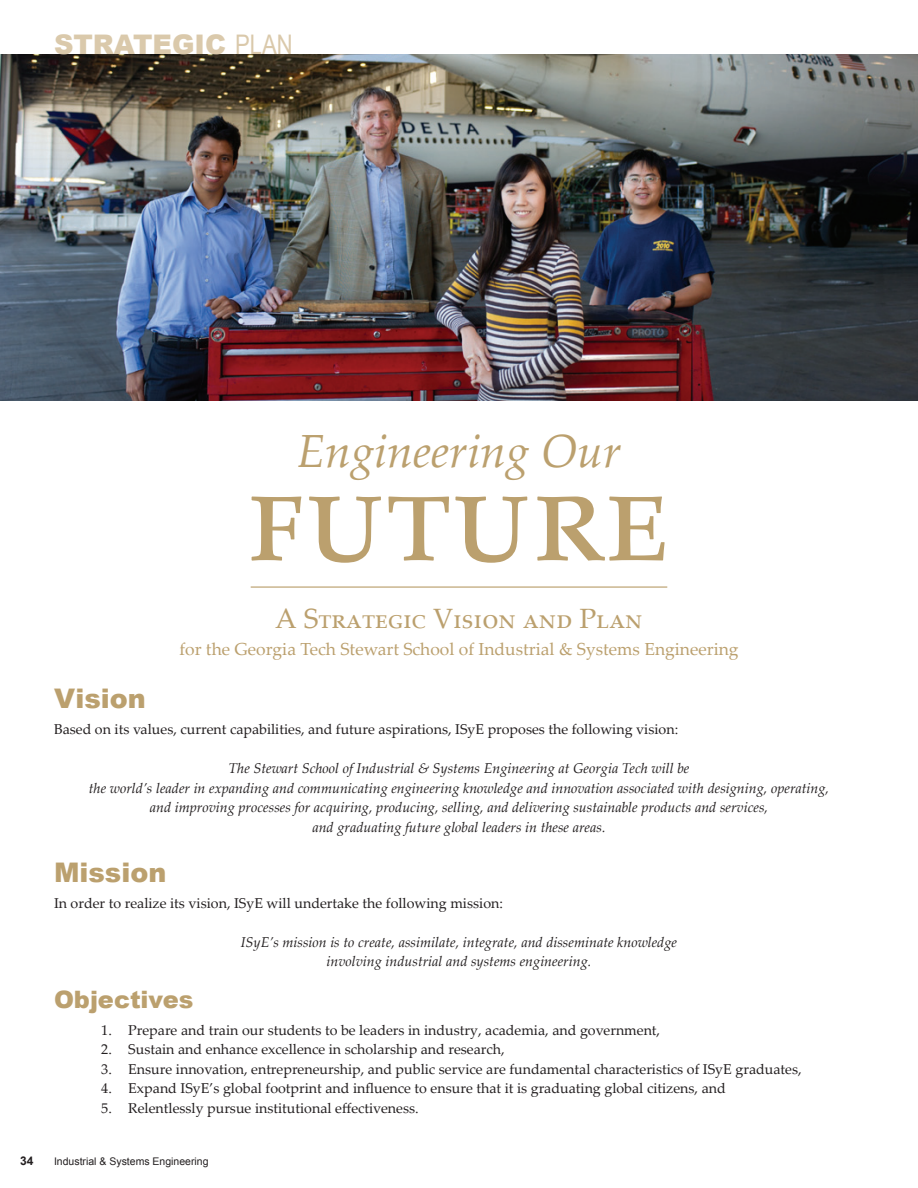
<style>
.page{position:relative;width:918px;height:1188px;background:#fff}
.page>*{position:absolute;margin:0;border:0;box-sizing:border-box;transform-origin:0 0}
.t1{font:139.5px "Palatino Linotype";color:#bba06e}
.t2{font:italic 46.5px "Palatino Linotype";color:#bba06e}
.t3{font:27.9px "Palatino Linotype";color:#bba06e}
.t4{font:900 27px "Arial";color:#bba06e}
.t5{font:900 27px "Arial";color:#dac9ab}
.t6{font:900 24px "Arial";color:#bba06e}
.t7{font:17.4px "Palatino Linotype";color:#bba06e}
.t8{font:14.25px "Palatino Linotype";color:#231f20}
.t9{font:italic 14.25px/19.5px "Palatino Linotype";color:#231f20;text-align:center}
.t10{font:700 12px "Arial";color:#231f20}
.t11{font:10.5px "Arial";color:#231f20}
.s1{font-family:"Arial Narrow";font-weight:400}
</style>
<div class="page">
<img style="left:0;top:54px;width:918px;height:347px">
<hr style="left:251px;top:586px;width:416px;height:2px;background:#bba06e">
<h3 class="t5" style="left:54px;top:25px;width:196px">strateg ic <span class="s1">plan</span></h3>
<h2 class="t2" style="left:297px;top:418px;width:326px">Engineering Our</h2>
<h1 class="t1" style="left:247px;top:414px;width:426px">future</h1>
<h3 class="t3" style="left:275px;top:599px;width:369px">A Strategic Vision and Plan</h3>
<p class="t7" style="left:179px;top:636px;width:561px">for the Georgia Tech Stewart School of Industrial &amp; Systems Engineering</p>
<h3 class="t4" style="left:54px;top:679px;width:93px">Vision</h3>
<p class="t8" style="left:54px;top:719px;width:626px">Based on its values, current capabilities, and future aspirations, ISyE proposes the following vision:</p>
<p class="t9" style="left:89px;top:758px;width:742px">The Stewart School of Industrial &amp; Systems Engineering at Georgia Tech will be<br>the world’s leader in expanding and communicating engineering knowledge and innovation associated with designing, operating, and improving processes for acquiring, producing, selling, and delivering sustainable products and services,<br>and graduating future global leaders in these areas.</p>
<h3 class="t4" style="left:54px;top:852px;width:114px">Mission</h3>
<p class="t8" style="left:54px;top:893px;width:450px">In order to realize its vision, ISyE will undertake the following mission:</p>
<p class="t9" style="left:241px;top:932px;width:438px">ISyE’s mission is to create, assimilate, integrate, and disseminate knowledge involving industrial and systems engineering.</p>
<h3 class="t6" style="left:54px;top:982px;width:141px">Objectives</h3>
<p class="t8" style="left:101px;top:1020px;width:560px">1. Prepare and train our students to be leaders in industry, academia, and government,</p>
<p class="t8" style="left:101px;top:1039px;width:405px">2. Sustain and enhance excellence in scholarship and research,</p>
<p class="t8" style="left:101px;top:1059px;width:702px">3. Ensure innovation, entrepreneurship, and public service are fundamental characteristics of ISyE graduates,</p>
<p class="t8" style="left:101px;top:1078px;width:626px">4. Expand ISyE’s global footprint and influence to ensure that it is graduating global citizens, and</p>
<p class="t8" style="left:101px;top:1098px;width:319px">5. Relentlessly pursue institutional effectiveness.</p>
<p class="t10" style="left:20px;top:1153px;width:15px">34</p>
<p class="t11" style="left:54px;top:1154px;width:156px">Industrial &amp; Systems Engineering</p>
</div>
